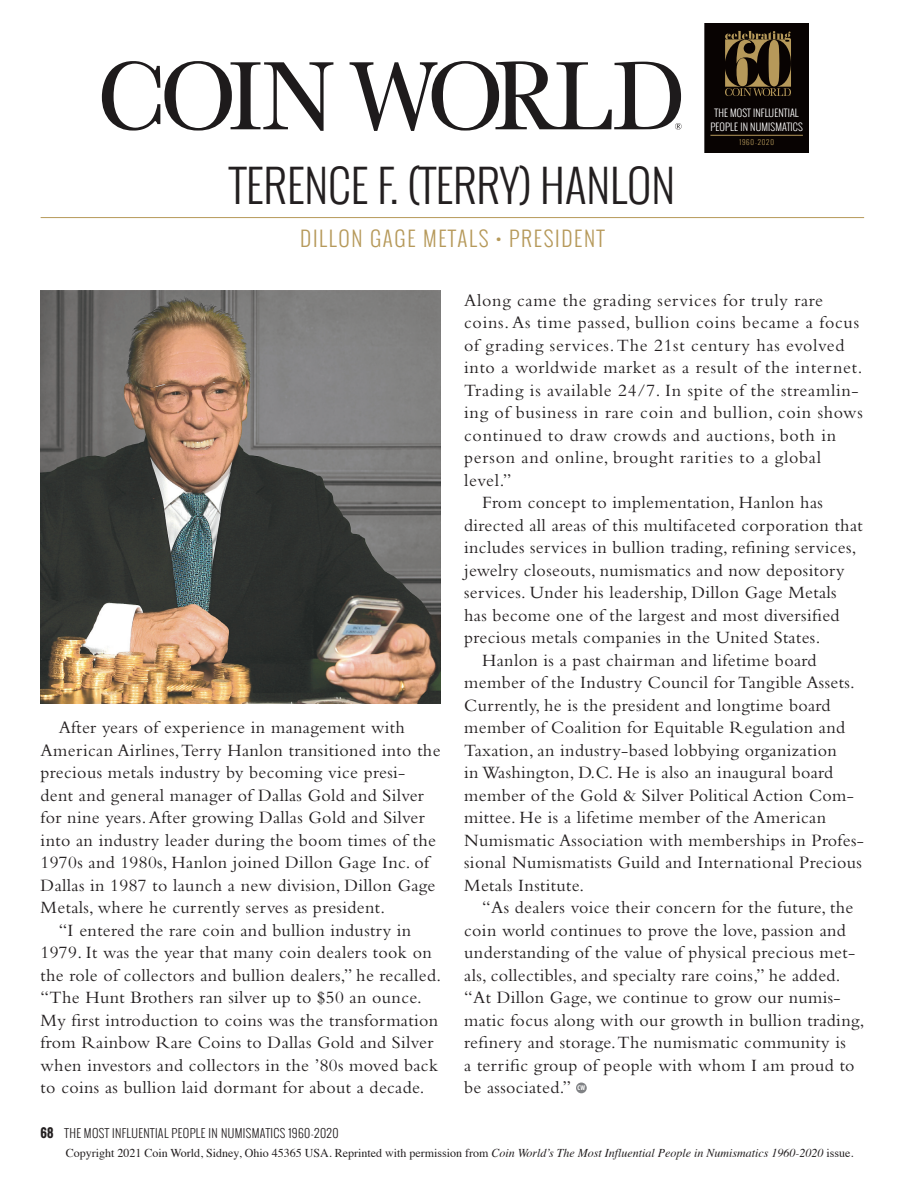
<style>
.page{position:relative;width:918px;height:1188px;background:#fff}
.page>*{position:absolute;margin:0;border:0;box-sizing:border-box;transform-origin:0 0}
.t1{font:300 45px "Oswald";color:#231f20}
.t2{font:300 21px "Oswald";letter-spacing:.08em;color:#b6995a}
.t3{font:18px "Bembo Std";letter-spacing:.02em;color:#231f20}
.t4{font:18px "Bembo Std";letter-spacing:.04em;color:#231f20}
.t5{font:12px "Times";color:#231f20}
.t6{font:300 12px "Oswald";letter-spacing:.03em;color:#231f20}
.t7{font:300 10.2px/14.1px "Oswald";letter-spacing:.01em;color:#fff;text-align:center}
.t8{font:300 7.05px "Oswald";letter-spacing:.12em;color:#b6995a}
.t9{font:700 condensed 6.9px "Myriad Pro";color:#fff}
.s1{font-weight:700}
.s2{font-style:italic}
</style>
<div class="page">
<svg style="left:705px;top:23px;width:104px;height:130px;background:#21180e"></svg>
<svg style="left:102px;top:61px;width:580px;height:70px"></svg>
<hr style="left:41px;top:217px;width:823px;height:1px;background:#b6995a">
<div style="left:576px;top:1083px;width:11px;height:10px;background:#808285;border-radius:50%"></div>
<img style="left:41px;top:291px;width:400px;height:412px">
<h1 class="t1" style="left:230px;top:152px;width:447px">TERENCE F. (TERRY) HANLON</h1>
<p class="t2" style="left:300px;top:223px;width:306px">DILLON GAGE METALS • PRESIDENT</p>
<p class="t7" style="left:710px;top:106px;width:94px">THE MOST INFLUENTIAL<br>PEOPLE IN NUMISMATICS</p>
<p class="t8" style="left:739px;top:137px;width:36px">1960-2020</p>
<p class="t3" style="left:59px;top:717px;width:348px">After years of experience in management with</p>
<p class="t3" style="left:41px;top:740px;width:401px">American Airlines, Terry Hanlon transitioned into the</p>
<p class="t3" style="left:41px;top:762px;width:366px">precious metals industry by becoming vice presi-</p>
<p class="t3" style="left:41px;top:785px;width:385px">dent and general manager of Dallas Gold and Silver</p>
<p class="t3" style="left:41px;top:807px;width:386px">for nine years. After growing Dallas Gold and Silver</p>
<p class="t3" style="left:41px;top:830px;width:397px">into an industry leader during the boom times of the</p>
<p class="t3" style="left:41px;top:852px;width:390px">1970s and 1980s, Hanlon joined Dillon Gage Inc. of</p>
<p class="t3" style="left:41px;top:875px;width:396px">Dallas in 1987 to launch a new division, Dillon Gage</p>
<p class="t3" style="left:41px;top:897px;width:346px">Metals, where he currently serves as president.</p>
<p class="t3" style="left:59px;top:920px;width:354px">“I entered the rare coin and bullion industry in</p>
<p class="t3" style="left:41px;top:942px;width:393px">1979. It was the year that many coin dealers took on</p>
<p class="t3" style="left:41px;top:965px;width:402px">the role of collectors and bullion dealers,” he recalled.</p>
<p class="t3" style="left:41px;top:987px;width:383px">“The Hunt Brothers ran silver up to $50 an ounce.</p>
<p class="t3" style="left:41px;top:1010px;width:399px">My first introduction to coins was the transformation</p>
<p class="t3" style="left:41px;top:1032px;width:394px">from Rainbow Rare Coins to Dallas Gold and Silver</p>
<p class="t3" style="left:41px;top:1055px;width:399px">when investors and collectors in the ’80s moved back</p>
<p class="t3" style="left:41px;top:1077px;width:385px">to coins as bullion laid dormant for about a decade.</p>
<p class="t6" style="left:41px;top:1124px;width:299px"><span class="s1">68</span> THE MOST INFLUENTIAL PEOPLE IN NUMISMATICS 1960-2020</p>
<p class="t4" style="left:464px;top:290px;width:361px">Along came the grading services for truly rare</p>
<p class="t4" style="left:464px;top:312px;width:396px">coins. As time passed, bullion coins became a focus</p>
<p class="t4" style="left:464px;top:335px;width:382px">of grading services. The 21st century has evolved</p>
<p class="t4" style="left:464px;top:357px;width:400px">into a worldwide market as a result of the internet.</p>
<p class="t4" style="left:464px;top:380px;width:396px">Trading is available 24/7. In spite of the streamlin-</p>
<p class="t4" style="left:464px;top:402px;width:400px">ing of business in rare coin and bullion, coin shows</p>
<p class="t4" style="left:464px;top:425px;width:374px">continued to draw crowds and auctions, both in</p>
<p class="t4" style="left:464px;top:447px;width:358px">person and online, brought rarities to a global</p>
<p class="t3" style="left:464px;top:470px;width:49px">level.”</p>
<p class="t3" style="left:482px;top:492px;width:342px">From concept to implementation, Hanlon has</p>
<p class="t3" style="left:464px;top:515px;width:400px">directed all areas of this multifaceted corporation that</p>
<p class="t3" style="left:464px;top:537px;width:394px">includes services in bullion trading, refining services,</p>
<p class="t3" style="left:464px;top:560px;width:382px">jewelry closeouts, numismatics and now depository</p>
<p class="t3" style="left:464px;top:582px;width:374px">services. Under his leadership, Dillon Gage Metals</p>
<p class="t3" style="left:464px;top:605px;width:377px">has become one of the largest and most diversified</p>
<p class="t3" style="left:464px;top:627px;width:358px">precious metals companies in the United States.</p>
<p class="t3" style="left:482px;top:650px;width:336px">Hanlon is a past chairman and lifetime board</p>
<p class="t3" style="left:464px;top:672px;width:392px">member of the Industry Council for Tangible Assets.</p>
<p class="t3" style="left:464px;top:695px;width:368px">Currently, he is the president and longtime board</p>
<p class="t3" style="left:464px;top:717px;width:382px">member of Coalition for Equitable Regulation and</p>
<p class="t3" style="left:464px;top:740px;width:374px">Taxation, an industry-based lobbying organization</p>
<p class="t3" style="left:464px;top:762px;width:371px">in Washington, D.C. He is also an inaugural board</p>
<p class="t3" style="left:464px;top:785px;width:391px">member of the Gold &amp; Silver Political Action Com-</p>
<p class="t3" style="left:464px;top:807px;width:363px">mittee. He is a lifetime member of the American</p>
<p class="t3" style="left:464px;top:830px;width:401px">Numismatic Association with memberships in Profes-</p>
<p class="t3" style="left:464px;top:852px;width:399px">sional Numismatists Guild and International Precious</p>
<p class="t3" style="left:464px;top:875px;width:121px">Metals Institute.</p>
<p class="t3" style="left:482px;top:897px;width:373px">“As dealers voice their concern for the future, the</p>
<p class="t3" style="left:464px;top:920px;width:383px">coin world continues to prove the love, passion and</p>
<p class="t3" style="left:464px;top:942px;width:393px">understanding of the value of physical precious met-</p>
<p class="t3" style="left:464px;top:965px;width:378px">als, collectibles, and specialty rare coins,” he added.</p>
<p class="t3" style="left:464px;top:987px;width:378px">“At Dillon Gage, we continue to grow our numis-</p>
<p class="t3" style="left:464px;top:1010px;width:402px">matic focus along with our growth in bullion trading,</p>
<p class="t3" style="left:464px;top:1032px;width:383px">refinery and storage. The numismatic community is</p>
<p class="t3" style="left:464px;top:1055px;width:392px">a terrific group of people with whom I am proud to</p>
<p class="t3" style="left:464px;top:1077px;width:108px">be associated.”</p>
<p class="t9" style="left:577px;top:1084px;width:9px">cw</p>
<p class="t5" style="left:66px;top:1141px;width:789px">Copyright 2021 Coin World, Sidney, Ohio 45365 USA. Reprinted with permission from <span class="s2">Coin World’s The Most Influential People in Numismatics 1960-2020</span> issue.</p>
</div>
